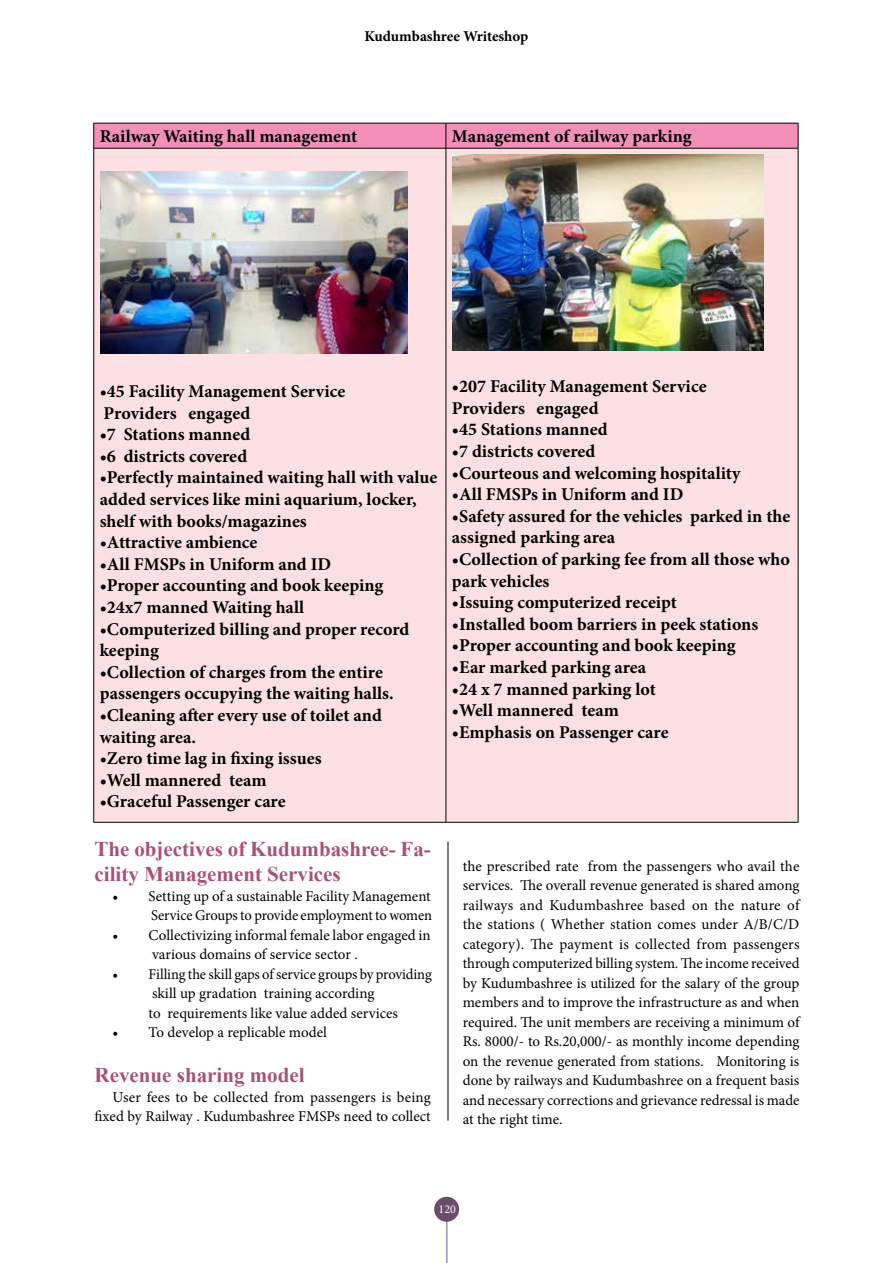
<style>
.page{position:relative;width:893px;height:1263px;background:#fff}
.page>*{position:absolute;margin:0;border:0;box-sizing:border-box;transform-origin:0 0}
.t1{font:700 21px/25.5px "Times New Roman";color:#aa5076}
.t2{font:700 18px/21.6px "Minion Pro";color:#000}
.t3{font:15px/19.5px "Minion Pro";color:#000;text-align:right}
.t4{font:700 15px "Minion Pro";letter-spacing:-.005em;color:#000}
.t5{font:12px "Minion Pro";color:#fff}
</style>
<div class="page">
<hr style="left:446px;top:1208px;width:1px;height:55px;background:#6b55a4">
<div style="left:434px;top:1197px;width:25px;height:25px;background:#6a4c6d;border-radius:50%"></div>
<div style="left:94px;top:149px;width:704px;height:673px;background:#fce0e3"></div>
<svg style="left:93px;top:123px;width:706px;height:25px;background:#e889b0"></svg>
<hr style="left:94px;top:148px;width:352px;height:1px;background:#000">
<hr style="left:93px;top:148px;width:1px;height:674px;background:#000">
<hr style="left:94px;top:822px;width:352px;height:1px;background:#000">
<hr style="left:446px;top:148px;width:352px;height:1px;background:#000">
<hr style="left:446px;top:148px;width:1px;height:674px;background:#000">
<hr style="left:798px;top:148px;width:1px;height:674px;background:#000">
<hr style="left:446px;top:822px;width:352px;height:1px;background:#000">
<img style="left:100px;top:171px;width:308px;height:183px">
<img style="left:452px;top:155px;width:312px;height:195px">
<hr style="left:448px;top:841px;width:1px;height:279px;background:#000">
<p class="t4" style="left:364px;top:25px;width:165px">Kudumbashree Writeshop</p>
<p class="t2" style="left:100px;top:125px;width:259px">Railway Waiting hall management</p>
<p class="t2" style="left:452px;top:125px;width:241px">Management of railway parking</p>
<p class="t2" style="left:100px;top:380px;width:247px">•45 Facility Management Service<br>Providers engaged</p>
<p class="t2" style="left:100px;top:423px;width:152px">•7 Stations manned</p>
<p class="t2" style="left:100px;top:445px;width:149px">•6 districts covered</p>
<p class="t2" style="left:100px;top:467px;width:339px">•Perfectly maintained waiting hall with value added services like mini aquarium, locker, shelf with books/magazines</p>
<p class="t2" style="left:100px;top:531px;width:159px">•Attractive ambience</p>
<p class="t2" style="left:100px;top:553px;width:233px">•All FMSPs in Uniform and ID</p>
<p class="t2" style="left:100px;top:575px;width:285px">•Proper accounting and book keeping</p>
<p class="t2" style="left:100px;top:596px;width:206px">•24x7 manned Waiting hall</p>
<p class="t2" style="left:100px;top:618px;width:311px">•Computerized billing and proper record keeping</p>
<p class="t2" style="left:100px;top:661px;width:295px">•Collection of charges from the entire passengers occupying the waiting halls.</p>
<p class="t2" style="left:100px;top:704px;width:284px">•Cleaning after every use of toilet and waiting area.</p>
<p class="t2" style="left:100px;top:747px;width:223px">•Zero time lag in fixing issues</p>
<p class="t2" style="left:100px;top:769px;width:168px">•Well mannered team</p>
<p class="t2" style="left:100px;top:791px;width:187px">•Graceful Passenger care</p>
<h1 class="t1" style="left:95px;top:835px;width:338px">The objectives of Kudumbashree- Fa&shy;cility Management Services</h1>
<p class="t3" style="left:113px;top:886px;width:321px">• Setting up of a sustainable Facility Management<br>Service Groups to provide employment to women</p>
<p class="t3" style="left:152px;top:925px;width:280px;text-align:left;text-indent:-39px">• Collectivizing informal female labor engaged in various domains of service sector .</p>
<p class="t3" style="left:149px;top:964px;width:285px;text-align:left;text-indent:-36px">• Filling the skill gaps of service groups by providing skill up gradation training according<br>to requirements like value added services</p>
<p class="t3" style="left:113px;top:1023px;width:216px">• To develop a replicable model</p>
<h1 class="t1" style="left:95px;top:1062px;width:211px">Revenue sharing model</h1>
<p class="t3" style="left:95px;top:1087px;width:338px">User fees to be collected from passengers is being fixed by Railway . Kudumbashree FMSPs need to collect</p>
<p class="t2" style="left:452px;top:375px;width:256px">•207 Facility Management Service<br>Providers engaged</p>
<p class="t2" style="left:452px;top:419px;width:157px">•45 Stations manned</p>
<p class="t2" style="left:452px;top:440px;width:145px">•7 districts covered</p>
<p class="t2" style="left:452px;top:462px;width:290px">•Courteous and welcoming hospitality</p>
<p class="t2" style="left:452px;top:483px;width:233px">•All FMSPs in Uniform and ID</p>
<p class="t2" style="left:452px;top:505px;width:340px">•Safety assured for the vehicles parked in the assigned parking area</p>
<p class="t2" style="left:452px;top:548px;width:340px">•Collection of parking fee from all those who park vehicles</p>
<p class="t2" style="left:452px;top:591px;width:226px">•Issuing computerized receipt</p>
<p class="t2" style="left:452px;top:613px;width:308px">•Installed boom barriers in peek stations</p>
<p class="t2" style="left:452px;top:635px;width:285px">•Proper accounting and book keeping</p>
<p class="t2" style="left:452px;top:656px;width:196px">•Ear marked parking area</p>
<p class="t2" style="left:452px;top:678px;width:205px">•24 x 7 manned parking lot</p>
<p class="t2" style="left:452px;top:699px;width:168px">•Well mannered team</p>
<p class="t2" style="left:452px;top:721px;width:218px">•Emphasis on Passenger care</p>
<p class="t3" style="left:463px;top:856px;width:338px;text-align:justify">the prescribed rate from the passengers who avail the services. The overall revenue generated is shared among railways and Kudumbashree based on the nature of the stations ( Whether station comes under A/B/C/D category). The payment is collected from passengers through computerized billing system. The income received by Kudumbashree is utilized for the salary of the group members and to improve the infrastructure as and when required. The unit members are receiving a minimum of Rs. 8000/- to Rs.20,000/- as monthly income depending on the revenue generated from stations. Monitoring is done by railways and Kudumbashree on a frequent basis and necessary corrections and grievance redressal is made at the right time.</p>
<p class="t5" style="left:439px;top:1200px;width:19px">120</p>
</div>
